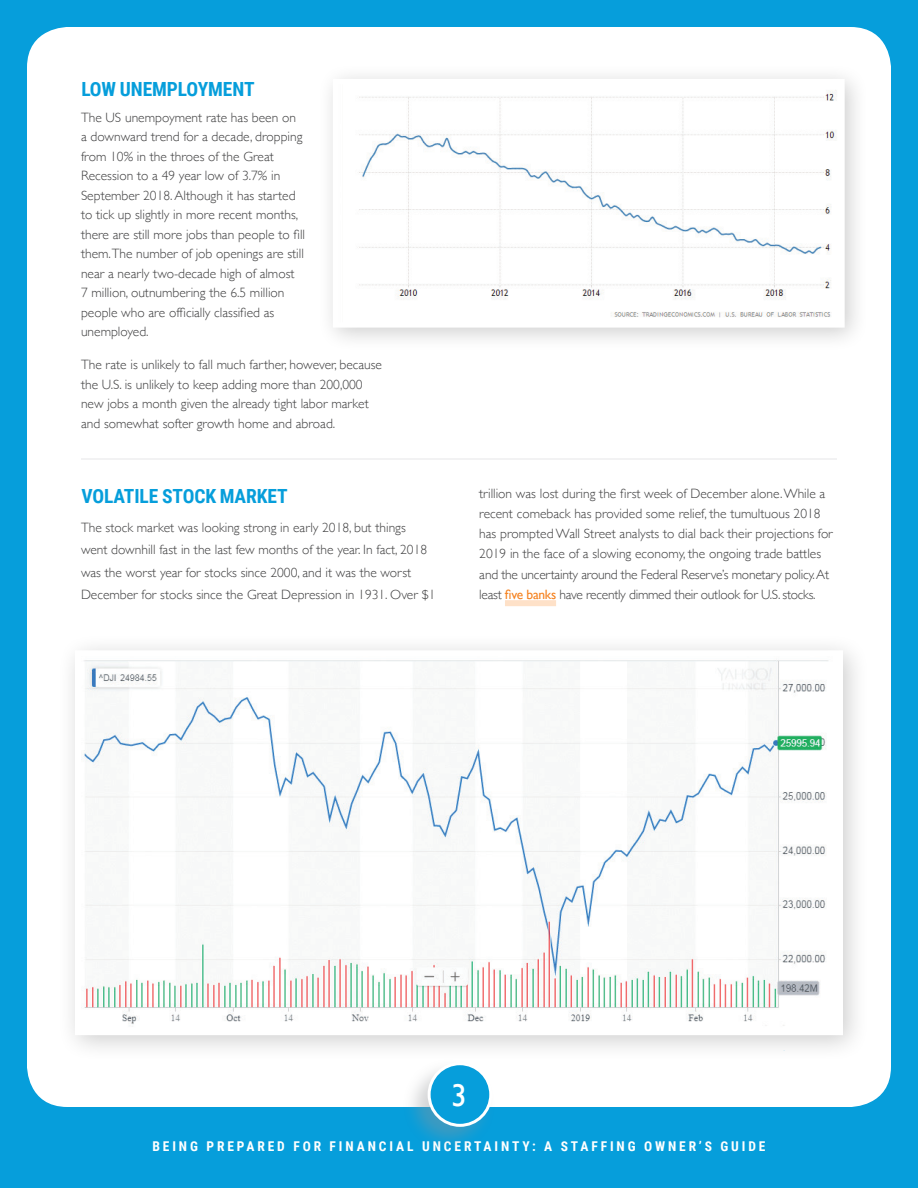
<style>
.page{position:relative;width:918px;height:1188px;background:#069edb}
.page>*{position:absolute;margin:0;border:0;box-sizing:border-box;transform-origin:0 0}
.t1{font:31.5px "Gill Sans";color:#fff}
.Subhead_Small{font:700 19.5px "Roboto Condensed";letter-spacing:-.005em;color:#069edb}
.Body_Copy{font:300 13.5px/19.5px "Gill Sans";color:#3e3e3f}
.t2{font:700 13.5px "Roboto Condensed";letter-spacing:.215em;color:#fff}
.s1{font-weight:400;color:#f58220}
</style>
<div class="page">
<div style="left:27px;top:27px;width:864px;height:1080px;background:#fff;border-radius:40px"></div>
<div style="left:505px;top:600px;width:51px;height:6px;background:#fee1c8"></div>
<div style="left:317px;top:63px;width:553px;height:290px;background:#000;opacity:.2"></div>
<svg style="left:330px;top:76px;width:517px;height:254px"></svg>
<div style="left:57px;top:632px;width:813px;height:431px;background:#000;opacity:.2"></div>
<svg style="left:72px;top:647px;width:774px;height:391px"></svg>
<hr style="left:81px;top:459px;width:756px;height:1px;background:#e6e7e9">
<div style="left:402px;top:1058px;width:94px;height:94px;background:#939598;opacity:.4"></div>
<div style="left:429px;top:1064px;width:62px;height:61px;background:#069edb;border-radius:50%"></div>
<div style="left:428px;top:1062px;width:64px;height:65px;border:3px solid #fff;border-radius:50%"></div>
<p class="Subhead_Small" style="left:81px;top:75px;width:175px">LOW UNEMPLOYMENT</p>
<p class="Body_Copy" style="left:81px;top:107px;width:226px">The US unempoyment rate has been on a downward trend for a decade, dropping from 10% in the throes of the Great Recession to a 49 year low of 3.7% in September 2018. Although it has started to tick up slightly in more recent months, there are still more jobs than people to fill them.The number of job openings are still near a nearly two-decade high of almost<br>7 million, outnumbering the 6.5 million people who are officially classified as unemployed.</p>
<p class="Body_Copy" style="left:81px;top:355px;width:303px">The rate is unlikely to fall much farther, however, because the U.S. is unlikely to keep adding more than 200,000 new jobs a month given the already tight labor market and somewhat softer growth home and abroad.</p>
<p class="Subhead_Small" style="left:81px;top:483px;width:208px">VOLATILE STOCK MARKET</p>
<p class="Body_Copy" style="left:81px;top:516px;width:356px;line-height:22.2px">The stock market was looking strong in early 2018, but things went downhill fast in the last few months of the year. In fact, 2018 was the worst year for stocks since 2000, and it was the worst December for stocks since the Great Depression in 1931. Over $1</p>
<p class="Body_Copy" style="left:479px;top:483px;width:355px;line-height:20.1px">trillion was lost during the first week of December alone. While a recent comeback has provided some relief, the tumultuous 2018 has prompted Wall Street analysts to dial back their projections for 2019 in the face of a slowing economy, the ongoing trade battles and the uncertainty around the Federal Reserve’s monetary policy. At least <span class="s1">five banks</span> have recently dimmed their outlook for U.S. stocks.</p>
<h1 class="t1" style="left:451px;top:1077px;width:17px">3</h1>
<p class="t2" style="left:152px;top:1137px;width:615px">BEING PREPARED FOR FINANCIAL UNCERTAINTY: A STAFFING OWNER’S GUIDE</p>
</div>
